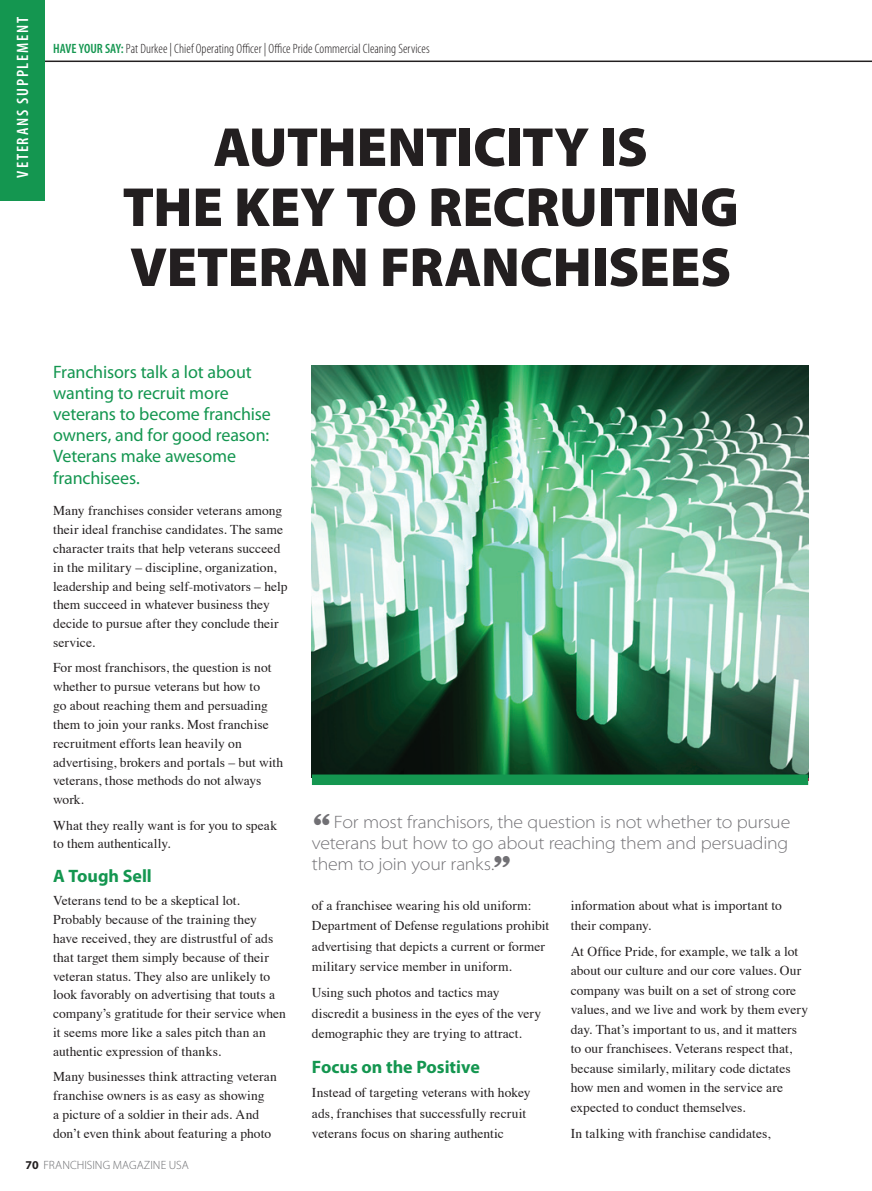
<style>
.page{position:relative;width:872px;height:1191px;background:#fff}
.page>*{position:absolute;margin:0;border:0;box-sizing:border-box;transform-origin:0 0}
.t1{font:900 55.5px/60px "Myriad Pro";letter-spacing:-.01em;color:#231f20;text-align:center}
.t2{font:18px/21.1px "Myriad Pro";letter-spacing:-.01em;color:#149650}
.t3{font:300 semi-expanded 18px/21px "Myriad Pro";letter-spacing:-.015em;color:#717074;text-align:justify}
.t4{font:700 18px "Myriad Pro";letter-spacing:-.01em;color:#149650}
.t5{font:600 condensed 16.5px "Myriad Pro";letter-spacing:.105em;color:#fff}
.t6{font:13.5px/18.9px "Times";letter-spacing:.005em;color:#231f20}
.t7{font:300 condensed 13.5px "Myriad Pro";letter-spacing:.005em;color:#231f20}
.t8{font:600 condensed 13.5px "Myriad Pro";color:#149650}
.t9{font:300 12px "Myriad Pro";color:#6c6d70}
.s1{font-weight:600;color:#149650}
.s2{font-family:"Stencil Std";font-weight:400;font-stretch:normal;font-size:31.5px}
.s3{font-weight:700;color:#231f20}
</style>
<div class="page">
<hr style="left:0;top:61px;width:872px;height:1px;background:#231f20">
<div style="left:0;top:0;width:44px;height:200px;background:#149650"></div>
<img style="left:312px;top:365px;width:496px;height:409px">
<div style="left:312px;top:774px;width:496px;height:11px;background:#149650"></div>
<p class="t5" style="left:14px;top:177px;width:162px;rotate:-90deg">veterans supplement</p>
<p class="t8" style="left:53px;top:42px;width:33px">HAVE YOUR</p>
<p class="t7" style="left:105px;top:42px;width:326px"><span class="s1">SAY:</span>Pat Durkee | Chief Operating Officer | Office Pride Commercial Cleaning Services</p>
<h1 class="t1" style="left:122px;top:118px;width:618px">AUTHENTICITY IS<br>THE KEY TO RECRUITING<br>VETERAN FRANCHISEES</h1>
<h2 class="t2" style="left:53px;top:361px;width:219px">Franchisors talk a lot about wanting to recruit more veterans to become franchise owners, and for good reason:<br>Veterans make awesome franchisees.</h2>
<p class="t6" style="left:53px;top:500px;width:236px">Many franchises consider veterans among their ideal franchise candidates. The same character traits that help veterans succeed in the military – discipline, organization, leadership and being self-motivators – help them succeed in whatever business they decide to pursue after they conclude their service.</p>
<p class="t6" style="left:53px;top:657px;width:232px">For most franchisors, the question is not whether to pursue veterans but how to<br>go about reaching them and persuading them to join your ranks. Most franchise recruitment efforts lean heavily on advertising, brokers and portals – but with veterans, those methods do not always work.</p>
<p class="t6" style="left:53px;top:814px;width:225px">What they really want is for you to speak to them authentically.</p>
<h2 class="t4" style="left:53px;top:864px;width:100px">A Tough Sell</h2>
<p class="t6" style="left:53px;top:890px;width:234px">Veterans tend to be a skeptical lot.<br>Probably because of the training they<br>have received, they are distrustful of ads that target them simply because of their veteran status. They also are unlikely to look favorably on advertising that touts a company’s gratitude for their service when it seems more like a sales pitch than an authentic expression of thanks.</p>
<p class="t6" style="left:53px;top:1066px;width:225px">Many businesses think attracting veteran franchise owners is as easy as showing<br>a picture of a soldier in their ads. And don’t even think about featuring a photo</p>
<h2 class="t3" style="left:312px;top:811px;width:480px"><span class="s2">“</span>For most franchisors, the question is not whether to pursue veterans but how to go about reaching them and persuading them to join your ranks.<span class="s2">”</span></h2>
<p class="t6" style="left:312px;top:894px;width:239px;line-height:20.2px">of a franchisee wearing his old uniform:<br>Department of Defense regulations prohibit advertising that depicts a current or former military service member in uniform.</p>
<p class="t6" style="left:312px;top:981px;width:231px;line-height:20.2px">Using such photos and tactics may discredit a business in the eyes of the very demographic they are trying to attract.</p>
<h2 class="t4" style="left:312px;top:1055px;width:169px">Focus on the Positive</h2>
<p class="t6" style="left:312px;top:1081px;width:220px;line-height:20.2px">Instead of targeting veterans with hokey ads, franchises that successfully recruit veterans focus on sharing authentic</p>
<p class="t6" style="left:570px;top:894px;width:213px;line-height:19.5px">information about what is important to their company.</p>
<p class="t6" style="left:570px;top:940px;width:239px;line-height:19.5px">At Office Pride, for example, we talk a lot about our culture and our core values. Our company was built on a set of strong core values, and we live and work by them every day. That’s important to us, and it matters to our franchisees. Veterans respect that, because similarly, military code dictates how men and women in the service are expected to conduct themselves.</p>
<p class="t6" style="left:570px;top:1122px;width:201px">In talking with franchise candidates,</p>
<p class="t9" style="left:26px;top:1158px;width:158px"><span class="s3">70</span> FRANCHISING MAGAZIN E USA</p>
</div>
